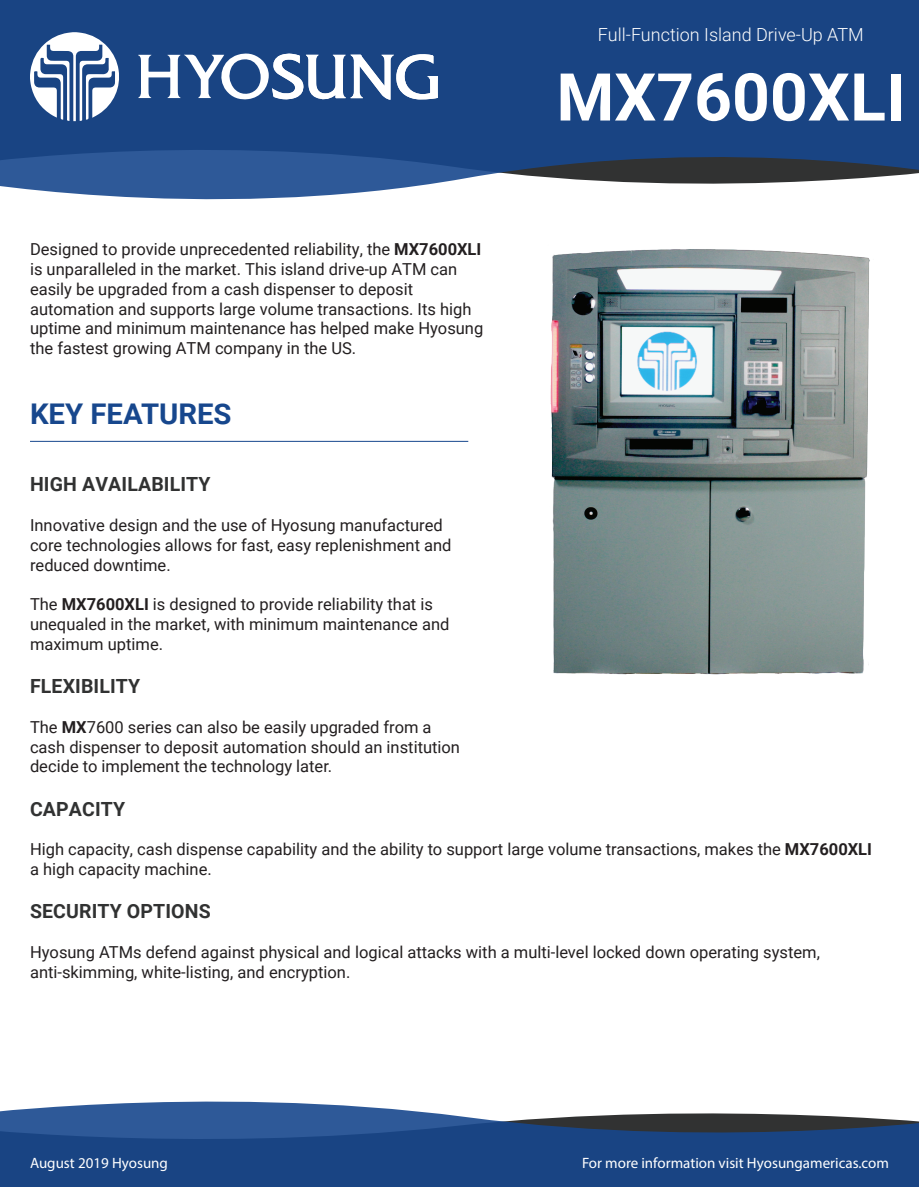
<style>
.page{position:relative;width:919px;height:1187px;background:#fff}
.page>*{position:absolute;margin:0;border:0;box-sizing:border-box;transform-origin:0 0}
.t1{font:700 66px "Roboto";color:#fff}
.t2{font:700 28.5px "Roboto";color:#17478d}
.t3{font:700 19.5px "Roboto";letter-spacing:.005em;color:#313232}
.t4{font:300 18px "Roboto";color:#fff}
.t5{font:16.5px/19.8px "Roboto";color:#231f20}
.t6{font:15px "Myriad Pro";color:#fff}
.s1{font-weight:700}
</style>
<div class="page">
<svg style="left:0;top:0;width:918px;height:199px;background:#2c528a"></svg>
<svg style="left:0;top:1101px;width:918px;height:85px;background:#395c8f"></svg>
<svg style="left:30px;top:32px;width:91px;height:89px"></svg>
<svg style="left:138px;top:52px;width:300px;height:48px"></svg>
<hr style="left:30px;top:441px;width:438px;height:1px;background:#17478d">
<img style="left:550px;top:249px;width:320px;height:426px">
<p class="t4" style="left:598px;top:22px;width:267px">Full-Function Island Drive-Up ATM</p>
<p class="t5" style="left:30px;top:239px;width:455px">Designed to provide unprecedented reliability, the <span class="s1">MX7600XLI </span>is unparalleled in the market. This island drive-up ATM can easily be upgraded from a cash dispenser to deposit automation and supports large volume transactions. Its high uptime and minimum maintenance has helped make Hyosung the fastest growing ATM company in the US.</p>
<h2 class="t2" style="left:30px;top:393px;width:203px">KEY FEATURES</h2>
<h1 class="t1" style="left:556px;top:51px;width:351px">MX7600XLI</h1>
<p class="t3" style="left:30px;top:471px;width:182px">HIGH AVAILABILITY</p>
<p class="t5" style="left:30px;top:514px;width:423px">Innovative design and the use of Hyosung manufactured core technologies allows for fast, easy replenishment and reduced downtime.</p>
<p class="t5" style="left:30px;top:594px;width:421px">The <span class="s1">MX7600XLI</span> is designed to provide reliability that is unequaled in the market, with minimum maintenance and maximum uptime.</p>
<p class="t3" style="left:30px;top:672px;width:112px">FLEXIBILITY</p>
<p class="t5" style="left:30px;top:716px;width:431px">The <span class="s1">MX</span>7600 series can also be easily upgraded from a cash dispenser to deposit automation should an institution decide to implement the technology later.</p>
<p class="t3" style="left:30px;top:795px;width:97px">CAPACITY</p>
<p class="t5" style="left:30px;top:838px;width:843px">High capacity, cash dispense capability and the ability to support large volume transactions, makes the <span class="s1">MX7600XLI </span>a high capacity machine.</p>
<p class="t3" style="left:30px;top:897px;width:182px">SECURITY OPTIONS</p>
<p class="t5" style="left:30px;top:941px;width:791px">Hyosung ATMs defend against physical and logical attacks with a multi-level locked down operating system, anti-skimming, white-listing, and encryption.</p>
<p class="t6" style="left:30px;top:1153px;width:139px">August 2019 Hyosung</p>
<p class="t6" style="left:582px;top:1153px;width:308px">For more information visit Hyosungamericas.com</p>
</div>
